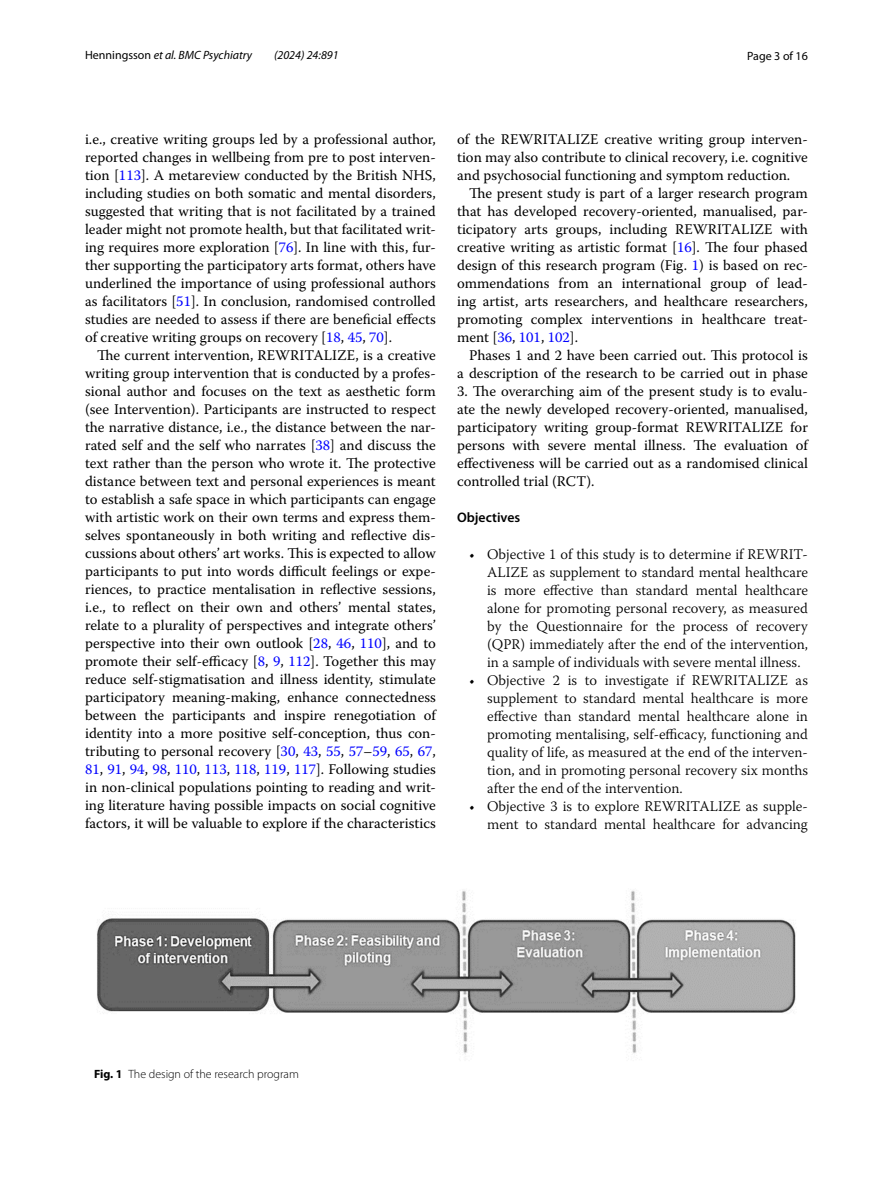
<style>
.page{position:relative;width:893px;height:1187px;background:#fff}
.page>*{position:absolute;margin:0;border:0;box-sizing:border-box;transform-origin:0 0}
.t1{font:14.7px/18px "Warnock Pro";color:#000;text-align:justify}
.t2{font:300 14.7px/18px "Warnock Pro";color:#000;text-align:justify}
.t3{font:600 13.8px "Myriad Pro";color:#000}
.t4{font:italic 12px "Myriad Pro";color:#000}
.t5{font:300 12px "Myriad Pro";color:#000}
.t6{font:12px "Myriad Pro";color:#000}
.s1{font-style:normal}
.s2{color:#00f}
.s3{font-weight:700}
</style>
<div class="page">
<img style="left:97px;top:890px;width:699px;height:165px">
<p class="t4" style="left:85px;top:48px;width:169px"><span class="s1">Henningsson</span> et al. BMC Psychiatry</p>
<p class="t4" style="left:274px;top:48px;width:66px">(2024) 24:891</p>
<p class="t6" style="left:747px;top:48px;width:62px">Page 3 of 16</p>
<p class="t1" style="left:85px;top:130px;width:352px">i.e., creative writing groups led by a professional author, reported changes in wellbeing from pre to post interven&shy;tion [<span class="s2">113</span>]. A metareview conducted by the British NHS, including studies on both somatic and mental disorders, suggested that writing that is not facilitated by a trained leader might not promote health, but that facilitated writ&shy;ing requires more exploration [<span class="s2">76</span>]. In line with this, fur&shy;ther supporting the participatory arts format, others have underlined the importance of using professional authors as facilitators [<span class="s2">51</span>]. In conclusion, randomised controlled studies are needed to assess if there are beneficial effects of creative writing groups on recovery [<span class="s2">18</span>, <span class="s2">45</span>, <span class="s2">70</span>].</p>
<p class="t1" style="left:85px;top:346px;width:352px;text-indent:12px">The current intervention, REWRITALIZE, is a creative writing group intervention that is conducted by a profes&shy;sional author and focuses on the text as aesthetic form (see Intervention). Participants are instructed to respect the narrative distance, i.e., the distance between the nar&shy;rated self and the self who narrates [<span class="s2">38</span>] and discuss the text rather than the person who wrote it. The protective distance between text and personal experiences is meant to establish a safe space in which participants can engage with artistic work on their own terms and express them&shy;selves spontaneously in both writing and reflective dis&shy;cussions about others’ art works. This is expected to allow participants to put into words difficult feelings or expe&shy;riences, to practice mentalisation in reflective sessions, i.e., to reflect on their own and others’ mental states, relate to a plurality of perspectives and integrate others’ perspective into their own outlook [<span class="s2">28</span>, <span class="s2">46</span>, <span class="s2">110</span>], and to promote their self-efficacy [<span class="s2">8</span>, <span class="s2">9</span>, <span class="s2">112</span>]. Together this may reduce self-stigmatisation and illness identity, stimulate participatory meaning-making, enhance connectedness between the participants and inspire renegotiation of identity into a more positive self-conception, thus con&shy;tributing to personal recovery [<span class="s2">30</span>, <span class="s2">43</span>, <span class="s2">55</span>, <span class="s2">57</span>–<span class="s2">59</span>, <span class="s2">65</span>, <span class="s2">67</span>, <span class="s2">81</span>, <span class="s2">91</span>, <span class="s2">94</span>, <span class="s2">98</span>, <span class="s2">110</span>, <span class="s2">113</span>, <span class="s2">118</span>, <span class="s2">119</span>, <span class="s2">117</span>]. Following studies in non-clinical populations pointing to reading and writ&shy;ing literature having possible impacts on social cognitive factors, it will be valuable to explore if the characteristics</p>
<p class="t1" style="left:457px;top:130px;width:352px">of the REWRITALIZE creative writing group interven&shy;tion may also contribute to clinical recovery, i.e. cognitive and psychosocial functioning and symptom reduction.</p>
<p class="t1" style="left:457px;top:184px;width:352px;text-indent:12px">The present study is part of a larger research program that has developed recovery-oriented, manualised, par&shy;ticipatory arts groups, including REWRITALIZE with creative writing as artistic format [<span class="s2">16</span>]. The four phased design of this research program (Fig. <span class="s2">1</span>) is based on rec&shy;ommendations from an international group of lead&shy;ing artist, arts researchers, and healthcare researchers, promoting complex interventions in healthcare treat&shy;ment [<span class="s2">36</span>, <span class="s2">101</span>, <span class="s2">102</span>].</p>
<p class="t1" style="left:457px;top:346px;width:352px;text-align:right">Phases 1 and 2 have been carried out. This protocol is<br>a description of the research to be carried out in phase</p>
<p class="t1" style="left:457px;top:382px;width:352px">3. The overarching aim of the present study is to evalu&shy;ate the newly developed recovery-oriented, manualised, participatory writing group-format REWRITALIZE for persons with severe mental illness. The evaluation of effectiveness will be carried out as a randomised clinical controlled trial (RCT).</p>
<p class="t3" style="left:457px;top:508px;width:65px">Objectives</p>
<p class="t2" style="left:487px;top:544px;width:322px;text-indent:-18px">• Objective 1 of this study is to determine if REWRIT-ALIZE as supplement to standard mental healthcare is more effective than standard mental healthcare alone for promoting personal recovery, as measured by the Questionnaire for the process of recovery (QPR) immediately after the end of the intervention, in a sample of individuals with severe mental illness.</p>
<p class="t2" style="left:487px;top:670px;width:322px;text-indent:-18px">• Objective 2 is to investigate if REWRITALIZE as supplement to standard mental healthcare is more effective than standard mental healthcare alone in promoting mentalising, self-efficacy, functioning and quality of life, as measured at the end of the interven&shy;tion, and in promoting personal recovery six months after the end of the intervention.</p>
<p class="t2" style="left:469px;top:796px;width:340px;text-align:right">• Objective 3 is to explore REWRITALIZE as supple&shy;ment to standard mental healthcare for advancing</p>
<p class="t5" style="left:94px;top:1067px;width:206px"><span class="s3">Fig. 1</span> The design of the research program</p>
</div>
